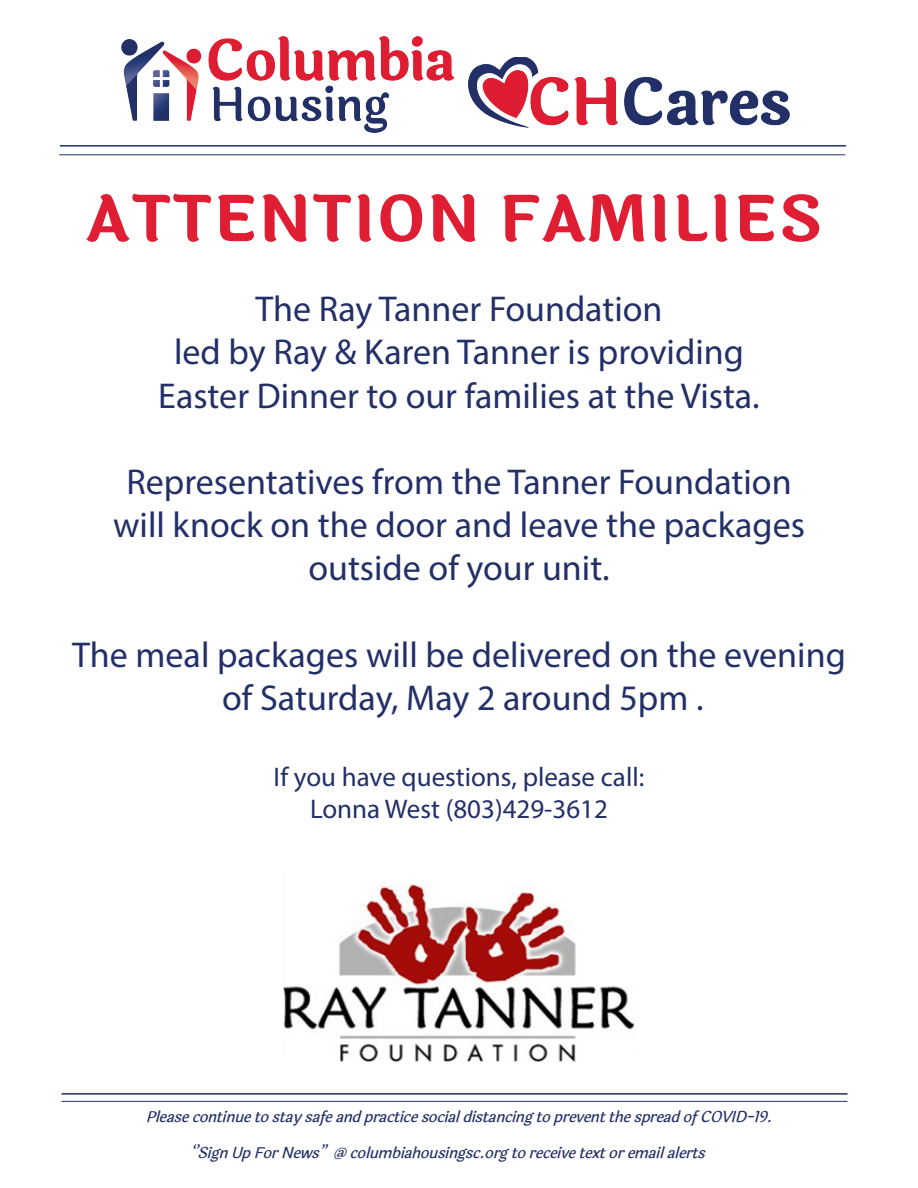
<style>
.page{position:relative;width:918px;height:1188px;background:#fff}
.page>*{position:absolute;margin:0;border:0;box-sizing:border-box;transform-origin:0 0}
.t1{font:700 63px "Laila";color:#df1d33}
.t2{font:36px/43.2px "Myriad Pro";color:#233068;text-align:center}
.t3{font:27px/32.4px "Myriad Pro";color:#233068;text-align:center}
.t4{font:italic 500 15px "Laila";color:#233068}
</style>
<div class="page">
<img style="left:121px;top:37px;width:333px;height:95px">
<img style="left:469px;top:57px;width:321px;height:70px">
<hr style="left:60px;top:145px;width:786px;height:2px;background:#233068">
<hr style="left:62px;top:1093px;width:786px;height:2px;background:#233068">
<img style="left:283px;top:884px;width:352px;height:177px">
<hr style="left:59px;top:154px;width:786px;height:1px;background:#233068">
<hr style="left:62px;top:1101px;width:786px;height:1px;background:#233068">
<h1 class="t1" style="left:84px;top:172px;width:739px">ATTENTION FAMILIES</h1>
<p class="t2" style="left:158px;top:287px;width:603px">The Ray Tanner Foundation<br>led by Ray &amp; Karen Tanner is providing<br>Easter Dinner to our families at the Vista.</p>
<p class="t2" style="left:113px;top:460px;width:693px">Representatives from the Tanner Foundation will knock on the door and leave the packages outside of your unit.</p>
<p class="t2" style="left:72px;top:632px;width:775px">The meal packages will be delivered on the evening of Saturday, May 2 around 5pm .</p>
<p class="t3" style="left:274px;top:760px;width:372px">If you have questions, please call:<br>Lonna West (803)429-3612</p>
<p class="t4" style="left:146px;top:1107px;width:634px">PleasecontinuetostaysafeandpracticesocialdistancingtopreventthespreadofCOVID-19.</p>
<p class="t4" style="left:190px;top:1143px;width:522px">‘’SignUpForNews” @ columbiahousingsc.orgtoreceivetextoremailalerts</p>
</div>
